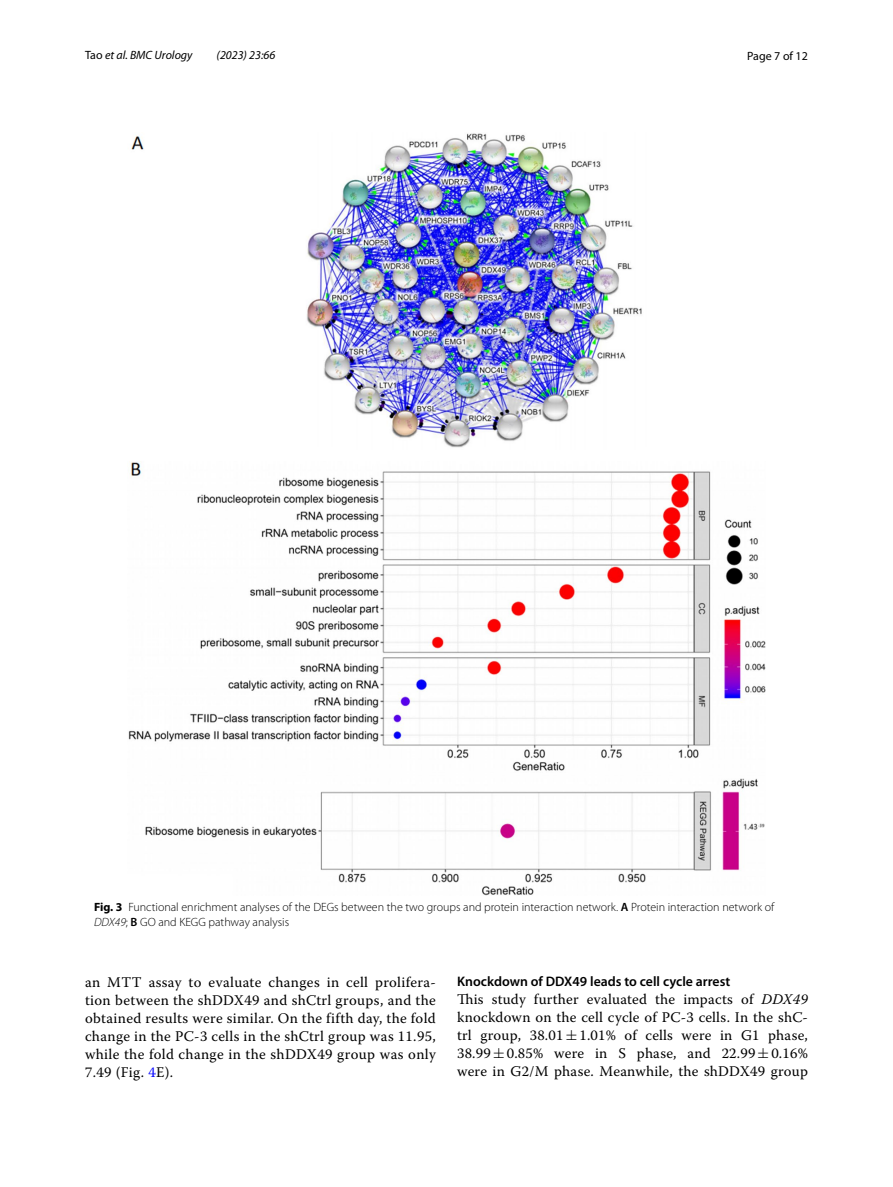
<style>
.page{position:relative;width:893px;height:1187px;background:#fff}
.page>*{position:absolute;margin:0;border:0;box-sizing:border-box;transform-origin:0 0}
.t1{font:14.7px/18px "Warnock Pro";letter-spacing:.02em;color:#000;text-align:justify}
.t2{font:600 13.8px "Myriad Pro";color:#000}
.t3{font:300 12px/15px "Myriad Pro";color:#000}
.t4{font:italic 12px "Myriad Pro";color:#000}
.t5{font:12px "Myriad Pro";color:#000}
.s1{font-style:normal}
.s2{font-weight:700}
.s3{font-weight:600}
.s4{font-style:italic}
.s5{color:#00f}
.s6{font-family:"MTSY"}
</style>
<div class="page">
<img style="left:128px;top:133px;width:637px;height:762px">
<p class="t4" style="left:85px;top:48px;width:109px"><span class="s1">Tao</span> et al. BMC Urology</p>
<p class="t4" style="left:217px;top:48px;width:60px">(2023) 23:66</p>
<p class="t5" style="left:747px;top:48px;width:62px">Page 7 of 12</p>
<p class="t3" style="left:94px;top:899px;width:682px"><span class="s2">Fig. 3</span> Functional enrichment analyses of the DEGs between the two groups and protein interaction network. <span class="s3">A</span> Protein interaction network of<br><span class="s4">DDX49</span>; <span class="s3">B</span> GO and KEGG pathway analysis</p>
<p class="t1" style="left:85px;top:972px;width:352px">an MTT assay to evaluate changes in cell prolifera&shy;tion between the shDDX49 and shCtrl groups, and the obtained results were similar. On the fifth day, the fold change in the PC-3 cells in the shCtrl group was 11.95, while the fold change in the shDDX49 group was only 7.49 (Fig. <span class="s5">4</span>E).</p>
<p class="t2" style="left:457px;top:972px;width:275px">Knockdown of DDX49 leads to cell cycle arrest</p>
<p class="t1" style="left:457px;top:990px;width:352px">This study further evaluated the impacts of <span class="s4">DDX49 </span>knockdown on the cell cycle of PC-3 cells. In the shC&shy;trl group, 38.01<span class="s6">±</span>1.01% of cells were in G1 phase, 38.99<span class="s6">±</span>0.85% were in S phase, and 22.99<span class="s6">±</span>0.16% were in G2/M phase. Meanwhile, the shDDX49 group</p>
</div>
